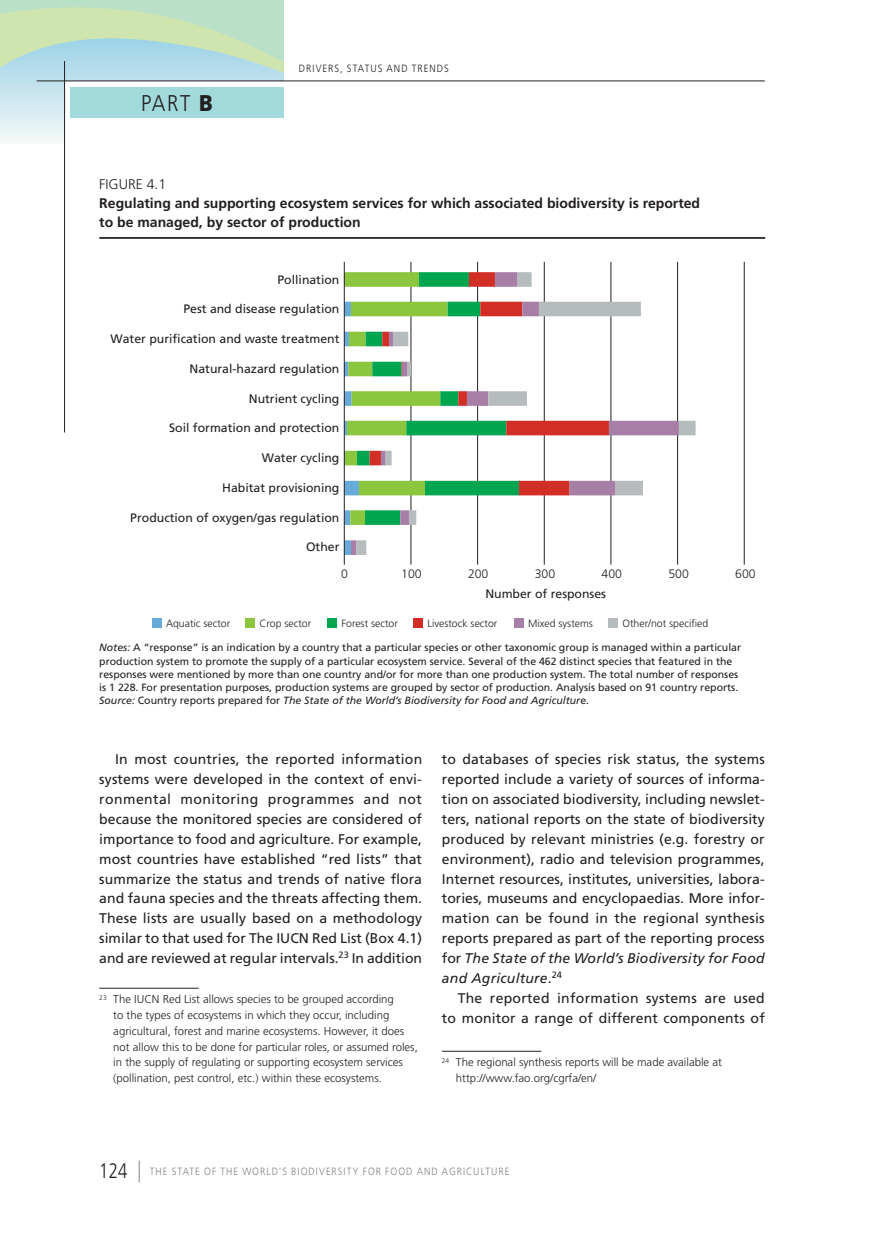
<style>
.page{position:relative;width:874px;height:1241px;background:#fff}
.page>*{position:absolute;margin:0;border:0;box-sizing:border-box;transform-origin:0 0}
.t1{font:300 22.75px "Frutiger LT Std";color:#231f20;scale:.9 1}
.t2{font:300 21px "Frutiger LT Std";color:#231f20;scale:.8 1}
.t3{font:14px/19.8px "Frutiger LT Std";color:#231f20;text-align:justify}
.t4{font:700 14px/19.2px "Frutiger LT Std";color:#231f20}
.t5{font:300 14px "Frutiger LT Std";color:#231f20}
.t6{font:12.25px "Frutiger LT Std";color:#231f20}
.t7{font:300 12.25px "Frutiger LT Std";color:#231f20}
.t8{font:300 11.38px/15.8px "Frutiger LT Std";color:#231f20}
.t9{font:10.5px/13.3px "Frutiger LT Std";color:#231f20}
.t10{font:300 10.5px/15.8px "Frutiger LT Std";color:#231f20}
.t11{font:300 10.5px "Frutiger LT Std";letter-spacing:.11em;color:#808285;scale:.9 1}
.t12{font:300 10.5px "Frutiger LT Std";letter-spacing:.11em;color:#231f20;scale:.9 1}
.s1{font-weight:900}
.s2{font-style:italic}
</style>
<div class="page">
<svg style="left:0;top:94px;width:64px;height:48px"></svg>
<svg style="left:0;top:0;width:284px;height:94px;background:#bddfcd"></svg>
<div style="left:64px;top:81px;width:220px;height:63px;background:#fff"></div>
<div style="left:70px;top:87px;width:214px;height:31px;background:#a2dadc"></div>
<hr style="left:37px;top:80px;width:727px;height:1px;background:#231f20">
<hr style="left:64px;top:61px;width:1px;height:371px;background:#231f20">
<svg style="left:139px;top:1160px;width:1px;height:22px"></svg>
<hr style="left:99px;top:987px;width:99px;height:1px;background:#231f20">
<hr style="left:441px;top:1050px;width:100px;height:1px;background:#231f20">
<hr style="left:99px;top:237px;width:665px;height:2px;background:#231f20">
<div style="left:413px;top:618px;width:10px;height:10px;background:#d12e26"></div>
<div style="left:327px;top:618px;width:10px;height:10px;background:#00a54f"></div>
<div style="left:152px;top:618px;width:9px;height:10px;background:#68abda"></div>
<div style="left:245px;top:618px;width:10px;height:10px;background:#8bc63e"></div>
<div style="left:513px;top:618px;width:10px;height:10px;background:#a67ea6"></div>
<div style="left:607px;top:618px;width:10px;height:10px;background:#b6bbbe"></div>
<hr style="left:410px;top:262px;width:1px;height:302px;background:#231f20">
<hr style="left:477px;top:262px;width:1px;height:302px;background:#231f20">
<hr style="left:543px;top:262px;width:1px;height:302px;background:#231f20">
<hr style="left:610px;top:262px;width:1px;height:302px;background:#231f20">
<hr style="left:677px;top:262px;width:1px;height:302px;background:#231f20">
<hr style="left:743px;top:262px;width:1px;height:302px;background:#231f20">
<svg style="left:345px;top:272px;width:6px;height:283px"></svg>
<svg style="left:356px;top:272px;width:339px;height:283px"></svg>
<hr style="left:344px;top:262px;width:1px;height:302px;background:#231f20">
<h1 class="t1" style="left:141px;top:90px;width:81px">Part <span class="s1">B</span></h1>
<p class="t12" style="left:299px;top:62px;width:168px">Drivers, status and trends</p>
<p class="t5" style="left:99px;top:176px;width:14px">Figure</p>
<p class="t5" style="left:147px;top:176px;width:21px">4.1</p>
<p class="t4" style="left:99px;top:193px;width:602px">Regulating and supporting ecosystem services for which associated biodiversity is reported to be managed, by sector of production</p>
<p class="t6" style="left:277px;top:272px;width:63px">Pollination</p>
<p class="t6" style="left:183px;top:302px;width:157px">Pest and disease regulation</p>
<p class="t6" style="left:110px;top:331px;width:230px">Water purification and waste treatment</p>
<p class="t6" style="left:189px;top:361px;width:151px">Natural-hazard regulation</p>
<p class="t6" style="left:249px;top:391px;width:92px">Nutrient cycling</p>
<p class="t6" style="left:169px;top:421px;width:172px">Soil formation and protection</p>
<p class="t6" style="left:262px;top:450px;width:79px">Water cycling</p>
<p class="t6" style="left:222px;top:480px;width:119px">Habitat provisioning</p>
<p class="t6" style="left:130px;top:510px;width:210px">Production of oxygen/gas regulation</p>
<p class="t6" style="left:306px;top:540px;width:35px">Other</p>
<p class="t7" style="left:341px;top:567px;width:8px">0</p>
<p class="t7" style="left:401px;top:567px;width:22px">100</p>
<p class="t7" style="left:468px;top:567px;width:22px">200</p>
<p class="t6" style="left:485px;top:586px;width:122px">Number of responses</p>
<p class="t7" style="left:534px;top:567px;width:22px">300</p>
<p class="t7" style="left:601px;top:567px;width:22px">400</p>
<p class="t7" style="left:668px;top:567px;width:22px">500</p>
<p class="t7" style="left:734px;top:567px;width:22px">600</p>
<p class="t10" style="left:166px;top:615px;width:66px">Aquatic sector</p>
<p class="t10" style="left:259px;top:615px;width:53px">Crop sector</p>
<p class="t10" style="left:341px;top:615px;width:58px">Forest sector</p>
<p class="t10" style="left:427px;top:615px;width:71px">Livestock sector</p>
<p class="t10" style="left:528px;top:615px;width:66px">Mixed systems</p>
<p class="t10" style="left:622px;top:615px;width:87px">Other/not specified</p>
<p class="t9" style="left:99px;top:641px;width:643px"><span class="s2">Notes:</span> A “response” is an indication by a country that a particular species or other taxonomic group is managed within a particular production system to promote the supply of a particular ecosystem service. Several of the 462 distinct species that featured in the responses were mentioned by more than one country and/or for more than one production system. The total number of responses is 1 228. For presentation purposes, production systems are grouped by sector of production. Analysis based on 91 country reports.<br><span class="s2">Source:</span> Country reports prepared for <span class="s2">The State of the World’s Biodiversity for Food and Agricultur</span>e.</p>
<p class="t3" style="left:99px;top:749px;width:324px;text-indent:16px">In most countries, the reported information systems were developed in the context of envi&shy;ronmental monitoring programmes and not because the monitored species are considered of importance to food and agriculture. For example, most countries have established “red lists” that summarize the status and trends of native flora and fauna species and the threats affecting them.<br>These lists are usually based on a methodology similar to that used for The IUCN Red List (Box 4.1) and are reviewed at regular intervals.<sup>23</sup> In addition</p>
<p class="t8" style="left:113px;top:991px;width:306px;text-indent:-14px"><sup>23</sup> The IUCN Red List allows species to be grouped according<br>to the types of ecosystems in which they occur, including agricultural, forest and marine ecosystems. However, it does not allow this to be done for particular roles, or assumed roles, in the supply of regulating or supporting ecosystem services (pollination, pest control, etc.) within these ecosystems.</p>
<p class="t10" style="left:206px;top:837px;width:56px">Crops<br>Forestry<br>Livestock<br>Aquaculture</p>
<p class="t10" style="left:206px;top:916px;width:66px">Mixed systems<br>Agriculture</p>
<p class="t10" style="left:206px;top:958px;width:60px">Not specified</p>
<p class="t3" style="left:441px;top:749px;width:324px">to databases of species risk status, the systems reported include a variety of sources of informa&shy;tion on associated biodiversity, including newslet&shy;ters, national reports on the state of biodiversity produced by relevant ministries (e.g. forestry or environment), radio and television programmes, Internet resources, institutes, universities, labora&shy;tories, museums and encyclopaedias. More infor&shy;mation can be found in the regional synthesis reports prepared as part of the reporting process for <span class="s2">The State of the World’s Biodiversity for Food and Agriculture</span>.<sup>24</sup></p>
<p class="t3" style="left:441px;top:987px;width:324px;text-align:right">The reported information systems are used to monitor a range of different components of</p>
<p class="t8" style="left:455px;top:1054px;width:267px;text-indent:-14px"><sup>24</sup> The regional synthesis reports will be made available at http://www.fao.org/cgrfa/en/</p>
<h2 class="t2" style="left:99px;top:1158px;width:37px">124</h2>
<p class="t11" style="left:150px;top:1165px;width:86px">the state OF THE</p>
<p class="t11" style="left:242px;top:1165px;width:278px">WORLD'S biodiversity FOr FOOD AN D AGRICU LTURE</p>
</div>
